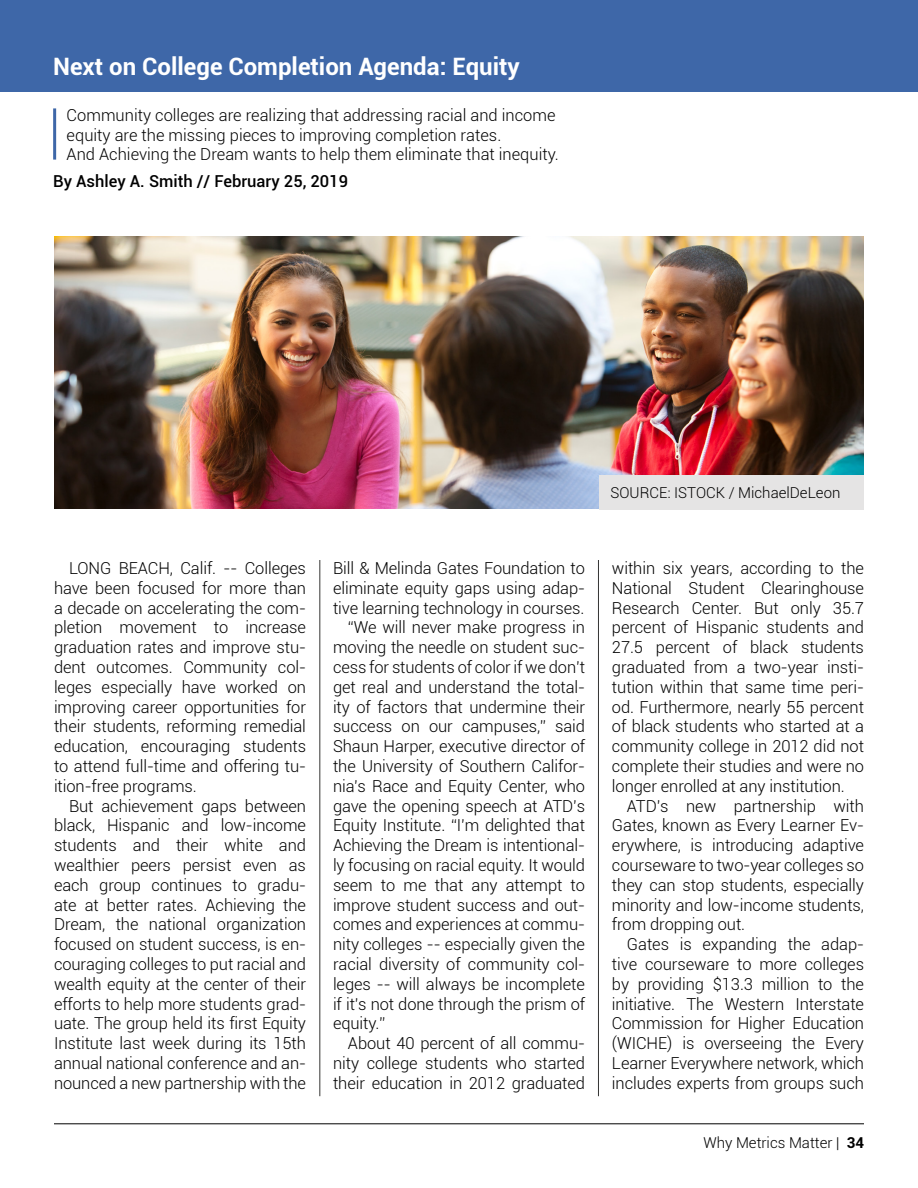
<style>
.page{position:relative;width:918px;height:1188px;background:#fff}
.page>*{position:absolute;margin:0;border:0;box-sizing:border-box;transform-origin:0 0}
.t1{font:700 24px "Roboto";color:#fff}
.t2{font:300 16.5px/19.8px "Roboto";letter-spacing:-.005em;color:#000;text-align:justify}
.t3{font:500 16.5px "Roboto";color:#000}
.t4{font:300 15px "Roboto";color:#000}
.s1{font-weight:700}
</style>
<div class="page">
<div style="left:0;top:0;width:918px;height:91px;background:#3e67a8"></div>
<hr style="left:54px;top:1124px;width:810px;height:1px;background:#000">
<img style="left:54px;top:236px;width:810px;height:273px">
<hr style="left:598px;top:510px;width:1px;height:586px;background:#343433">
<hr style="left:320px;top:510px;width:1px;height:586px;background:#343433">
<hr style="left:53px;top:108px;width:3px;height:52px;background:#3e67a8">
<div style="left:599px;top:475px;width:265px;height:35px;background:#e5e4e4"></div>
<h1 class="t1" style="left:53px;top:49px;width:468px">Next on College Completion Agenda: Equity</h1>
<p class="t2" style="left:67px;top:104px;width:494px;text-align:left">Community colleges are realizing that addressing racial and income equity are the missing pieces to improving completion rates.<br>And Achieving the Dream wants to help them eliminate that inequity.</p>
<p class="t3" style="left:53px;top:169px;width:296px">By Ashley A. Smith // February 25, 2019</p>
<p class="t2" style="left:54px;top:558px;width:254px;text-indent:15px">LONG BEACH, Calif. -- Colleges have been focused for more than a decade on accelerating the com&shy;pletion movement to increase graduation rates and improve stu&shy;dent outcomes. Community col&shy;leges especially have worked on improving career opportunities for their students, reforming remedial education, encouraging students to attend full-time and offering tu&shy;ition-free programs.</p>
<p class="t2" style="left:54px;top:795px;width:254px;text-indent:15px">But achievement gaps between black, Hispanic and low-income students and their white and wealthier peers persist even as each group continues to gradu&shy;ate at better rates. Achieving the Dream, the national organization focused on student success, is en&shy;couraging colleges to put racial and wealth equity at the center of their efforts to help more students grad&shy;uate. The group held its first Equity Institute last week during its 15th annual national conference and an&shy;nounced a new partnership with the</p>
<p class="t2" style="left:333px;top:558px;width:254px">Bill &amp; Melinda Gates Foundation to</p>
<p class="t2" style="left:333px;top:577px;width:254px">eliminate equity gaps using adap-</p>
<p class="t2" style="left:333px;top:597px;width:253px">tive learning technology in courses.</p>
<p class="t2" style="left:348px;top:617px;width:238px">“We will never make progress in</p>
<p class="t2" style="left:333px;top:637px;width:254px">moving the needle on student suc-</p>
<p class="t2" style="left:333px;top:657px;width:254px">cess for students of color if we don’t</p>
<p class="t2" style="left:333px;top:676px;width:254px">get real and understand the total-</p>
<p class="t2" style="left:333px;top:696px;width:254px">ity of factors that undermine their</p>
<p class="t2" style="left:333px;top:716px;width:254px">success on our campuses,” said</p>
<p class="t2" style="left:333px;top:736px;width:254px">Shaun Harper, executive director of</p>
<p class="t2" style="left:333px;top:756px;width:254px">the University of Southern Califor-</p>
<p class="t2" style="left:333px;top:775px;width:254px">nia’s Race and Equity Center, who</p>
<p class="t2" style="left:333px;top:795px;width:254px">gave the opening speech at ATD’s</p>
<p class="t2" style="left:333px;top:815px;width:254px">Equity Institute. “I’m delighted that</p>
<p class="t2" style="left:333px;top:835px;width:254px">Achieving the Dream is intentional-</p>
<p class="t2" style="left:333px;top:855px;width:254px">ly focusing on racial equity. It would</p>
<p class="t2" style="left:333px;top:874px;width:254px">seem to me that any attempt to</p>
<p class="t2" style="left:333px;top:894px;width:254px">improve student success and out-</p>
<p class="t2" style="left:333px;top:914px;width:254px">comes and experiences at commu-</p>
<p class="t2" style="left:333px;top:934px;width:254px">nity colleges -- especially given the</p>
<p class="t2" style="left:333px;top:954px;width:254px">racial diversity of community col-</p>
<p class="t2" style="left:333px;top:973px;width:254px">leges -- will always be incomplete</p>
<p class="t2" style="left:333px;top:993px;width:254px">if it’s not done through the prism of</p>
<p class="t2" style="left:333px;top:1013px;width:54px">equity.”</p>
<p class="t2" style="left:348px;top:1033px;width:239px">About 40 percent of all commu-</p>
<p class="t2" style="left:333px;top:1053px;width:254px">nity college students who started</p>
<p class="t2" style="left:333px;top:1072px;width:254px">their education in 2012 graduated</p>
<p class="t4" style="left:610px;top:482px;width:231px">SOURCE: ISTOCK / MichaelDeLeon</p>
<p class="t2" style="left:612px;top:558px;width:254px">within six years, according to the National Student Clearinghouse Research Center. But only 35.7 percent of Hispanic students and 27.5 percent of black students graduated from a two-year insti&shy;tution within that same time peri&shy;od. Furthermore, nearly 55 percent of black students who started at a community college in 2012 did not complete their studies and were no longer enrolled at any institution.</p>
<p class="t2" style="left:612px;top:795px;width:254px;text-indent:15px">ATD’s new partnership with Gates, known as Every Learner Ev&shy;erywhere, is introducing adaptive courseware to two-year colleges so they can stop students, especially minority and low-income students, from dropping out.</p>
<p class="t2" style="left:612px;top:934px;width:254px;text-indent:15px">Gates is expanding the adap&shy;tive courseware to more colleges by providing $13.3 million to the initiative. The Western Interstate Commission for Higher Education (WICHE) is overseeing the Every Learner Everywhere network, which includes experts from groups such</p>
<p class="t4" style="left:703px;top:1132px;width:162px">Why Metrics Matter | <span class="s1">34</span></p>
</div>
